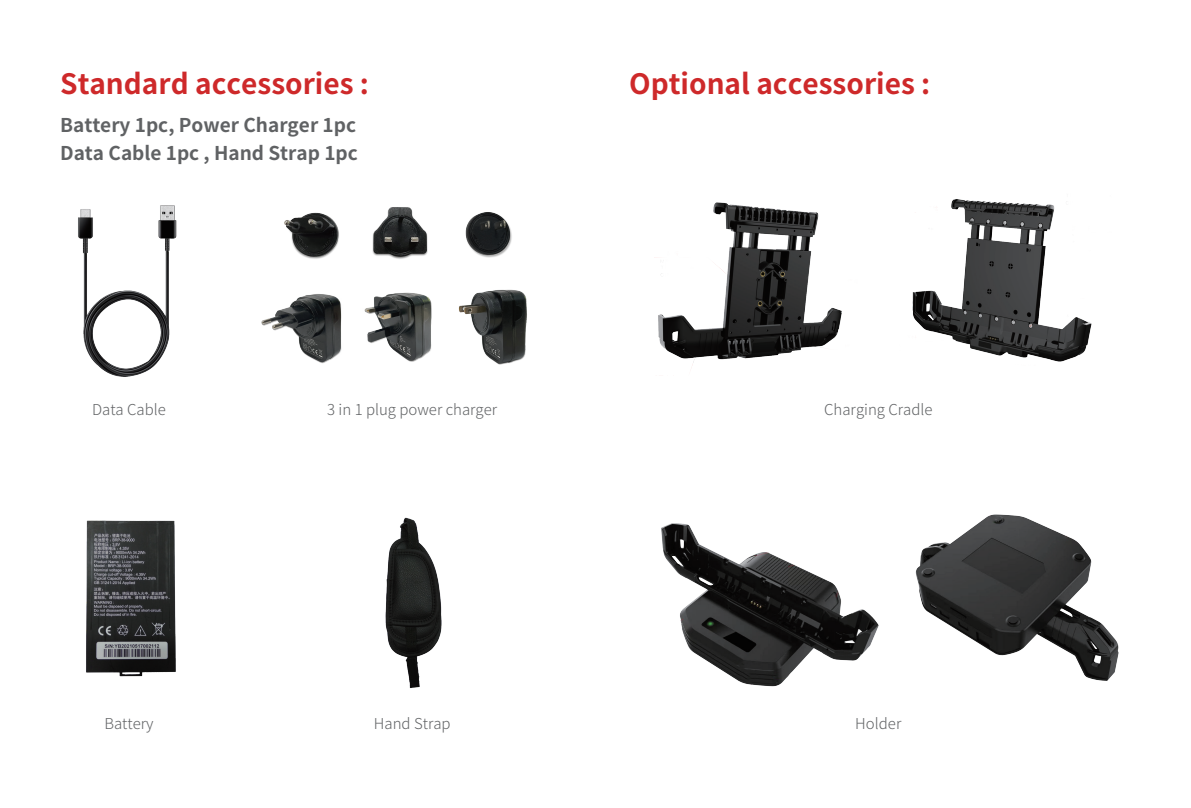
<style>
.page{position:relative;width:1191px;height:808px;background:#fff}
.page>*{position:absolute;margin:0;border:0;box-sizing:border-box;transform-origin:0 0}
.t1{font:700 28px "Source Han Sans CN";color:#ce292a}
.t2{font:700 19px/28px "Source Han Sans CN";color:#606264}
.t3{font:300 15px "Source Han Sans CN";color:#606264}
</style>
<div class="page">
<img style="left:261px;top:207px;width:266px;height:158px">
<img style="left:86px;top:520px;width:90px;height:157px">
<img style="left:385px;top:517px;width:57px;height:171px">
<img style="left:912px;top:199px;width:180px;height:163px">
<img style="left:915px;top:514px;width:204px;height:167px">
<img style="left:661px;top:523px;width:218px;height:164px">
<img style="left:654px;top:202px;width:188px;height:166px">
<img style="left:78px;top:205px;width:99px;height:172px">
<h1 class="t1" style="left:60px;top:68px;width:310px">Standard accessories :</h1>
<p class="t2" style="left:60px;top:112px;width:299px">Battery 1pc, Power Charger 1pc<br>Data Cable 1pc , Hand Strap 1pc</p>
<h1 class="t1" style="left:629px;top:68px;width:302px">Optional accessories :</h1>
<p class="t3" style="left:92px;top:401px;width:75px">Data Cable</p>
<p class="t3" style="left:327px;top:401px;width:171px">3 in 1 plug power charger</p>
<p class="t3" style="left:824px;top:401px;width:110px">Charging Cradle</p>
<p class="t3" style="left:104px;top:715px;width:51px">Battery</p>
<p class="t3" style="left:374px;top:715px;width:78px">Hand Strap</p>
<p class="t3" style="left:855px;top:715px;width:48px">Holder</p>
</div>
